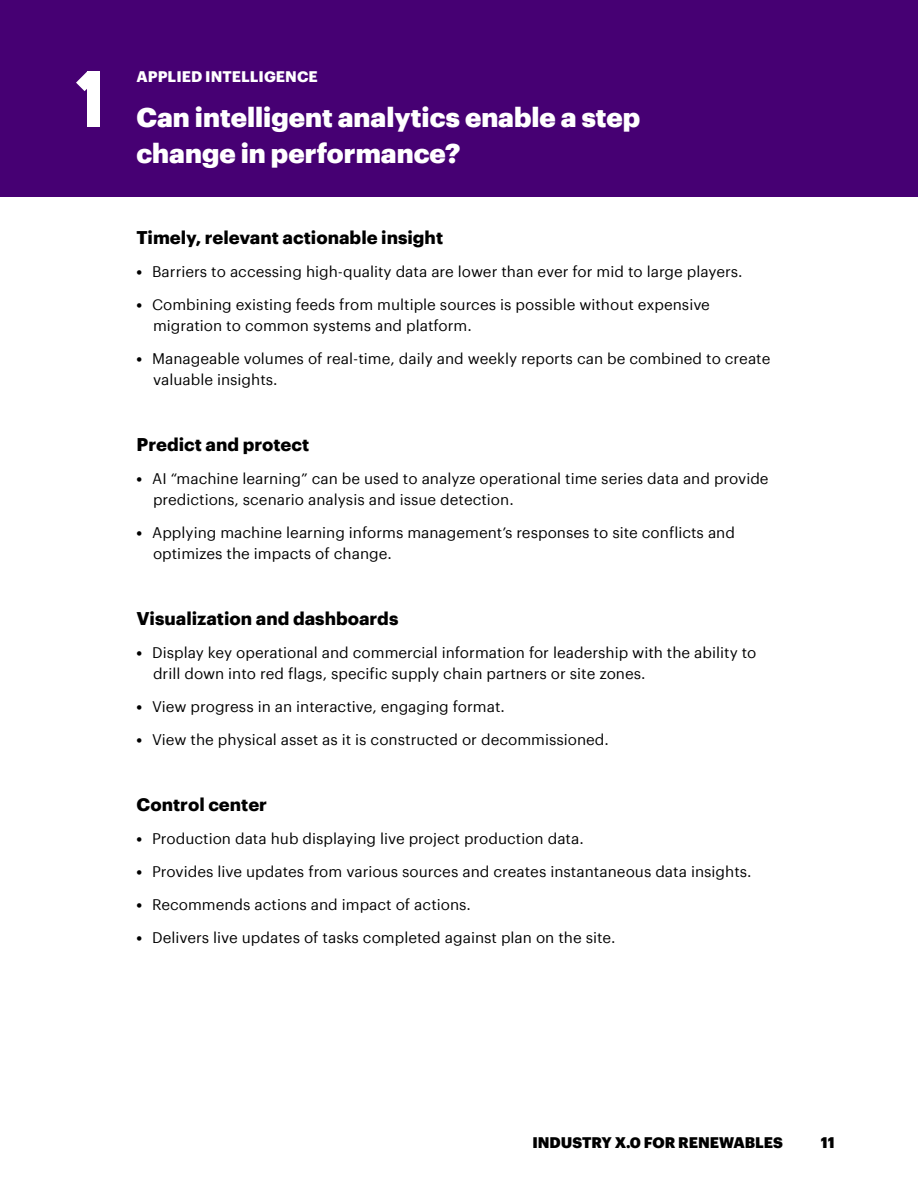
<style>
.page{position:relative;width:918px;height:1188px;background:#fff}
.page>*{position:absolute;margin:0;border:0;box-sizing:border-box;transform-origin:0 0}
.t1{font:900 27px/36px "Graphik";color:#fff}
.t2{font:700 18px "Graphik";color:#000}
.t3{font:15px/21px "Graphik";color:#000}
.t4{font:900 15px "Graphik";color:#000}
.t5{font:700 15px "Graphik";color:#fff}
.s1{font-weight:700}
</style>
<div class="page">
<div style="left:0;top:0;width:918px;height:196px;background:#460073"></div>
<svg style="left:76px;top:71px;width:11px;height:20px"></svg>
<div style="left:87px;top:71px;width:13px;height:56px;background:#fff"></div>
<p class="t5" style="left:137px;top:65px;width:183px">APPLIED INTELLIGENCE</p>
<h1 class="t1" style="left:136px;top:96px;width:505px">Can intelligent analytics enable a step change in performance?</h1>
<p class="t2" style="left:136px;top:224px;width:308px">Timely, relevant actionable insight</p>
<p class="t3" style="left:136px;top:260px;width:608px"><span class="s1">•</span> Barriers to accessing high-quality data are lower than ever for mid to large players.</p>
<p class="t3" style="left:153px;top:293px;width:559px;text-indent:-16px"><span class="s1">•</span> Combining existing feeds from multiple sources is possible without expensive migration to common systems and platform.</p>
<p class="t3" style="left:153px;top:347px;width:619px;text-indent:-16px"><span class="s1">•</span> Manageable volumes of real-time, daily and weekly reports can be combined to create valuable insights.</p>
<p class="t2" style="left:136px;top:431px;width:174px">Predict and protect</p>
<p class="t3" style="left:153px;top:467px;width:617px;text-indent:-16px"><span class="s1">•</span> AI “machine learning” can be used to analyze operational time series data and provide predictions, scenario analysis and issue detection.</p>
<p class="t3" style="left:153px;top:521px;width:584px;text-indent:-16px"><span class="s1">•</span> Applying machine learning informs management’s responses to site conflicts and optimizes the impacts of change.</p>
<p class="t2" style="left:136px;top:605px;width:263px">Visualization and dashboards</p>
<p class="t3" style="left:153px;top:641px;width:605px;text-indent:-16px"><span class="s1">•</span> Display key operational and commercial information for leadership with the ability to drill down into red flags, specific supply chain partners or site zones.</p>
<p class="t3" style="left:136px;top:695px;width:370px"><span class="s1">•</span> View progress in an interactive, engaging format.</p>
<p class="t3" style="left:136px;top:728px;width:474px"><span class="s1">•</span> View the physical asset as it is constructed or decommissioned.</p>
<p class="t2" style="left:136px;top:791px;width:132px">Control center</p>
<p class="t3" style="left:136px;top:827px;width:449px"><span class="s1">•</span> Production data hub displaying live project production data.</p>
<p class="t3" style="left:136px;top:860px;width:617px"><span class="s1">•</span> Provides live updates from various sources and creates instantaneous data insights.</p>
<p class="t3" style="left:136px;top:893px;width:336px"><span class="s1">•</span> Recommends actions and impact of actions.</p>
<p class="t3" style="left:136px;top:926px;width:481px"><span class="s1">•</span> Delivers live updates of tasks completed against plan on the site.</p>
<p class="t4" style="left:532px;top:1131px;width:252px">INDUSTRY X.0 FOR RENEWABLES</p>
<p class="t4" style="left:821px;top:1131px;width:15px">11</p>
</div>
